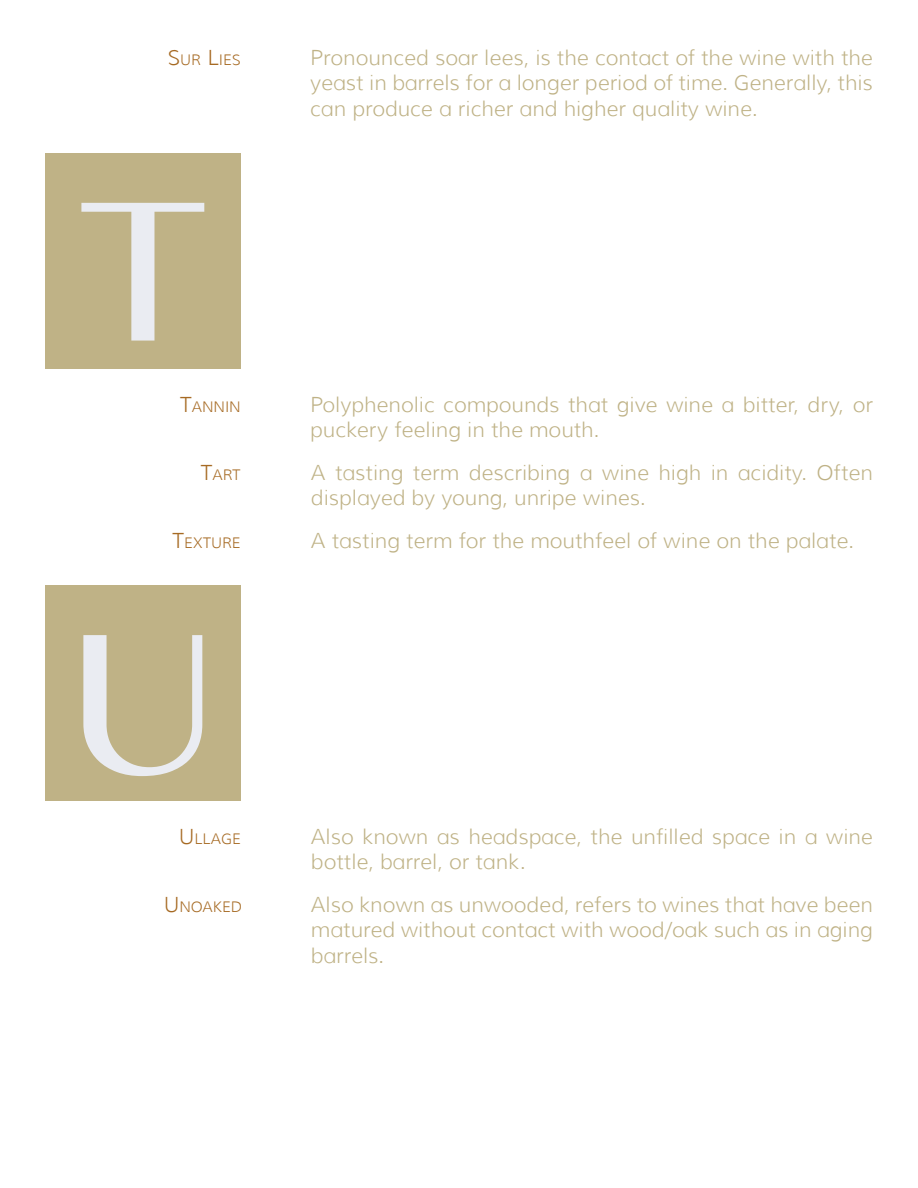
<style>
.page{position:relative;width:918px;height:1188px;background:#fff}
.page>*{position:absolute;margin:0;border:0;box-sizing:border-box;transform-origin:0 0}
.t1{font:202.5px "Bangla MN";color:#eaecf2}
.Paragraph{font:300 21px/25.2px "Muli";color:#bfb286}
.Definition_Style{font:300 14.7px "Muli";color:#a66a23}
.s1{font-size:21px}
</style>
<div class="page">
<div style="left:45px;top:153px;width:196px;height:216px;background:#bfb286"></div>
<div style="left:45px;top:585px;width:196px;height:216px;background:#bfb286"></div>
<p class="Definition_Style" style="left:168px;top:51px;width:75px"><span class="s1">S</span>UR <span class="s1">L</span>IES</p>
<p class="t1" style="left:77px;top:138px;width:132px">T</p>
<p class="Definition_Style" style="left:180px;top:398px;width:62px"><span class="s1">T</span>ANNIN</p>
<p class="Definition_Style" style="left:201px;top:466px;width:42px"><span class="s1">T</span>ART</p>
<p class="Definition_Style" style="left:172px;top:534px;width:70px"><span class="s1">T</span>EXTURE</p>
<p class="t1" style="left:69px;top:570px;width:150px">U</p>
<p class="Definition_Style" style="left:179px;top:830px;width:63px"><span class="s1">U</span> LLAGE</p>
<p class="Definition_Style" style="left:164px;top:898px;width:77px"><span class="s1">U</span> NOAKED</p>
<p class="Paragraph" style="left:310px;top:45px;width:564px;text-align:justify">Pronounced soar lees, is the contact of the wine with the yeast in barrels for a longer period of time. Generally, this can produce a richer and higher quality wine.</p>
<p class="Paragraph" style="left:310px;top:392px;width:564px">Polyphenolic compounds that give wine a bitter, dry, or puckery feeling in the mouth.</p>
<p class="Paragraph" style="left:311px;top:460px;width:563px">A tasting term describing a wine high in acidity. Often displayed by young, unripe wines.</p>
<p class="Paragraph" style="left:311px;top:528px;width:544px">A tasting term for the mouthfeel of wine on the palate.</p>
<p class="Paragraph" style="left:311px;top:824px;width:564px">Also known as headspace, the unfilled space in a wine bottle, barrel, or tank.</p>
<p class="Paragraph" style="left:311px;top:892px;width:563px;text-align:justify">Also known as unwooded, refers to wines that have been matured without contact with wood/oak such as in aging barrels.</p>
</div>
